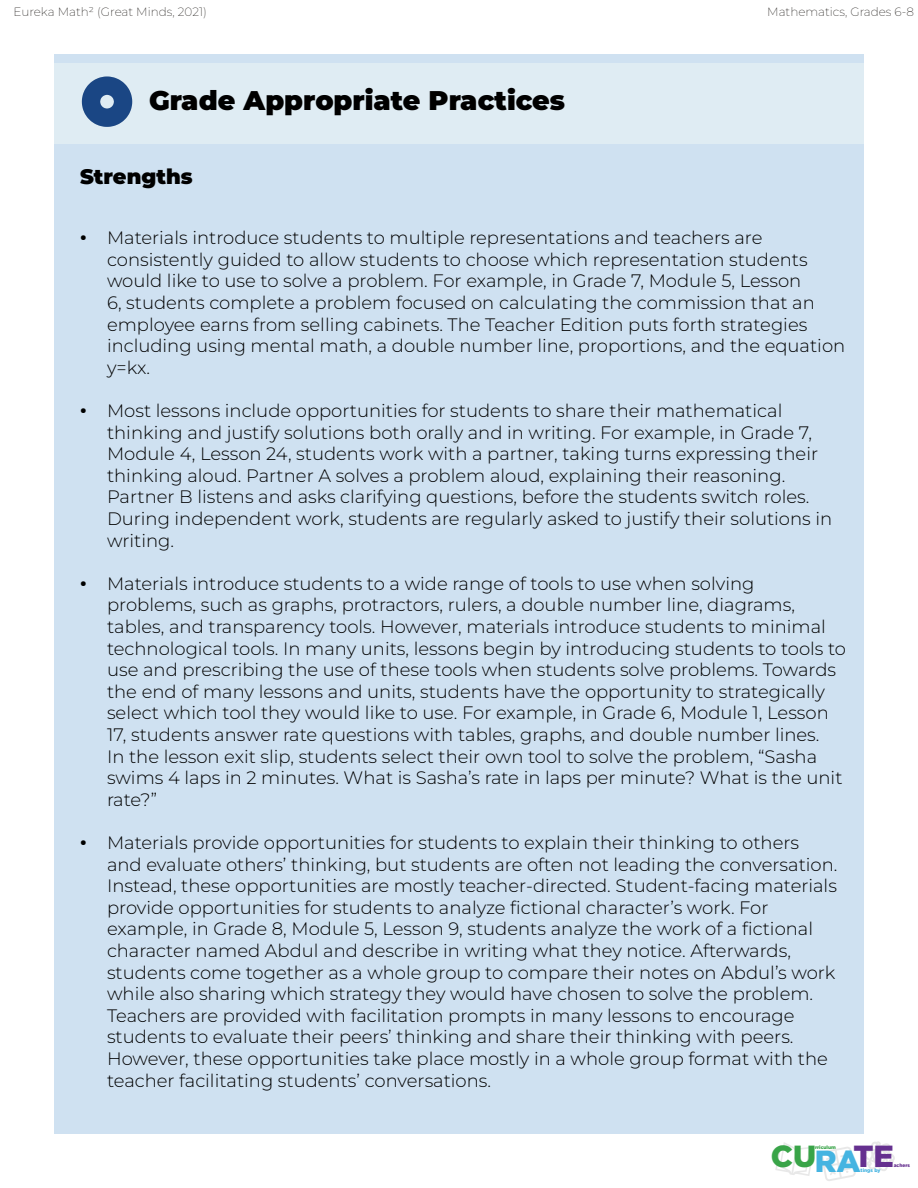
<style>
.page{position:relative;width:918px;height:1188px;background:#fff}
.page>*{position:absolute;margin:0;border:0;box-sizing:border-box;transform-origin:0 0}
.t1{font:900 30.45px "Gotham";letter-spacing:-.01em;color:#39a448}
.t2{font:900 27px "Montserrat";color:#000}
.t3{font:900 21px "Montserrat";color:#000}
.t4{font:300 18px/21.6px "Montserrat";color:#000}
.t5{font:200 12px "Montserrat";color:#2c2926}
.t6{font:900 4.95px "Gotham";color:#39a448}
.t7{font:900 4.95px "Gotham";color:#45b4e1}
.t8{font:900 4.95px "Gotham";color:#65308f}
.s1{font-weight:900}
.s2{color:#45b4e1}
.s3{color:#65308f}
</style>
<div class="page">
<svg style="left:775px;top:1142px;width:39px;height:34px"></svg>
<svg style="left:821px;top:1147px;width:35px;height:34px"></svg>
<svg style="left:864px;top:1142px;width:31px;height:29px"></svg>
<div style="left:54px;top:54px;width:810px;height:1080px;background:#cfe1f1"></div>
<div style="left:54px;top:63px;width:810px;height:81px;background:#dfecf3"></div>
<div style="left:82px;top:77px;width:50px;height:50px;border:18px solid #1a4684;border-radius:50%"></div>
<p class="t5" style="left:13px;top:4px;width:195px">Eureka Math² (Great Minds, 2021)</p>
<p class="t5" style="left:767px;top:4px;width:148px">Mathematics, Grades 6-8</p>
<p class="t2" style="left:149px;top:82px;width:418px">Grade Appropriate Practices</p>
<p class="t3" style="left:80px;top:163px;width:114px">Strengths</p>
<p class="t4" style="left:107px;top:227px;width:740px;text-indent:-27px"><span class="s1">∙</span> Materials introduce students to multiple representations and teachers are consistently guided to allow students to choose which representation students would like to use to solve a problem. For example, in Grade 7, Module 5, Lesson<br>6, students complete a problem focused on calculating the commission that an employee earns from selling cabinets. The Teacher Edition puts forth strategies including using mental math, a double number line, proportions, and the equation y=kx.</p>
<p class="t4" style="left:107px;top:399px;width:727px;text-indent:-27px"><span class="s1">∙</span> Most lessons include opportunities for students to share their mathematical thinking and justify solutions both orally and in writing. For example, in Grade 7, Module 4, Lesson 24, students work with a partner, taking turns expressing their thinking aloud. Partner A solves a problem aloud, explaining their reasoning.<br>Partner B listens and asks clarifying questions, before the students switch roles.<br>During independent work, students are regularly asked to justify their solutions in writing.</p>
<p class="t4" style="left:107px;top:572px;width:741px;text-indent:-27px"><span class="s1">∙</span> Materials introduce students to a wide range of tools to use when solving problems, such as graphs, protractors, rulers, a double number line, diagrams, tables, and transparency tools. However, materials introduce students to minimal technological tools. In many units, lessons begin by introducing students to tools to use and prescribing the use of these tools when students solve problems. Towards the end of many lessons and units, students have the opportunity to strategically select which tool they would like to use. For example, in Grade 6, Module 1, Lesson 17, students answer rate questions with tables, graphs, and double number lines.<br>In the lesson exit slip, students select their own tool to solve the problem, “Sasha swims 4 laps in 2 minutes. What is Sasha’s rate in laps per minute? What is the unit rate?”</p>
<p class="t4" style="left:107px;top:831px;width:732px;text-indent:-27px"><span class="s1">∙</span> Materials provide opportunities for students to explain their thinking to others and evaluate others’ thinking, but students are often not leading the conversation.<br>Instead, these opportunities are mostly teacher-directed. Student-facing materials provide opportunities for students to analyze fictional character’s work. For example, in Grade 8, Module 5, Lesson 9, students analyze the work of a fictional character named Abdul and describe in writing what they notice. Afterwards, students come together as a whole group to compare their notes on Abdul’s work while also sharing which strategy they would have chosen to solve the problem.<br>Teachers are provided with facilitation prompts in many lessons to encourage students to evaluate their peers’ thinking and share their thinking with peers.<br>However, these opportunities take place mostly in a whole group format with the teacher facilitating students’ conversations.</p>
<p class="t6" style="left:815px;top:1144px;width:22px">rriculum</p>
<h1 class="t1" style="left:771px;top:1139px;width:124px">CU<span class="s2">RA</span><span class="s3">TE</span></h1>
<p class="t8" style="left:894px;top:1163px;width:18px">achers</p>
<p class="t7" style="left:861px;top:1168px;width:22px">tings by</p>
</div>
